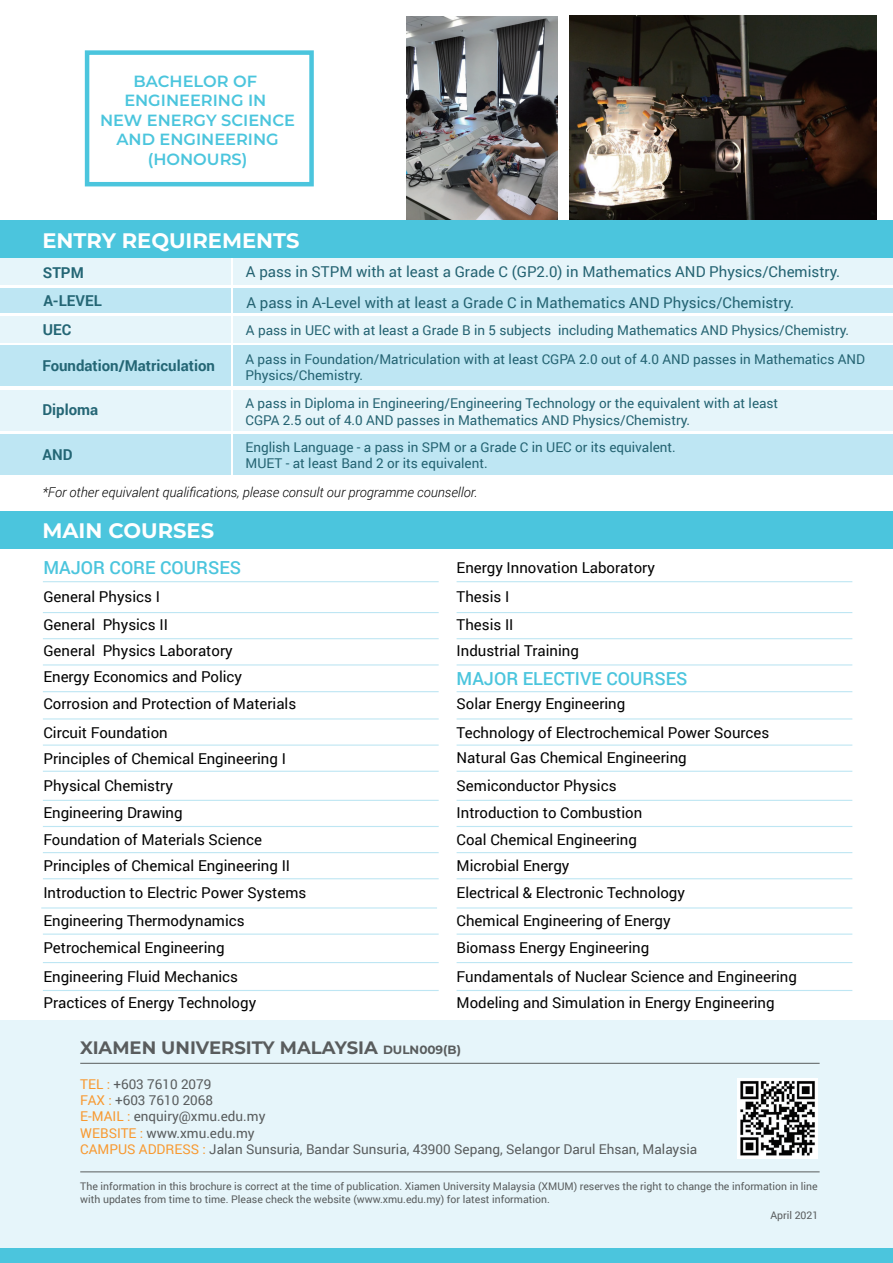
<style>
.page{position:relative;width:893px;height:1263px;background:#fff}
.page>*{position:absolute;margin:0;border:0;box-sizing:border-box;transform-origin:0 0}
.t1{font:700 21px "Montserrat";color:#fff}
.t2{font:500 18px "Roboto";color:#4bc5dd}
.t3{font:700 18px "Montserrat";color:#595c5d}
.t4{font:600 16.2px/19.5px "Montserrat";color:#4bc5dd;text-align:center}
.t5{font:15px/27.5px "Roboto";color:#030303}
.t6{font:15px "Roboto";color:#246372}
.t7{font:700 15px "Roboto";color:#246675}
.t8{font:13.5px/16.2px "Roboto";color:#246372}
.t9{font:13.5px/16.2px "Roboto";color:#595c5d}
.t10{font:italic 300 13.5px "Roboto";color:#030303}
.t11{font:10.5px/12.6px "Roboto";color:#595c5d}
.s1{font-size:12px}
.s2{color:#f89930}
</style>
<div class="page">
<div style="left:0;top:220px;width:893px;height:38px;background:#4bc5dd"></div>
<div style="left:0;top:258px;width:231px;height:27px;background:#e6f5fa"></div>
<div style="left:233px;top:258px;width:660px;height:27px;background:#e6f5fa"></div>
<div style="left:233px;top:288px;width:660px;height:25px;background:#bee6f3"></div>
<div style="left:0;top:288px;width:231px;height:25px;background:#bee6f3"></div>
<div style="left:0;top:316px;width:231px;height:26px;background:#e6f5fa"></div>
<div style="left:233px;top:316px;width:660px;height:26px;background:#e6f5fa"></div>
<div style="left:0;top:345px;width:231px;height:41px;background:#bee6f3"></div>
<div style="left:233px;top:345px;width:660px;height:41px;background:#bee6f3"></div>
<div style="left:0;top:434px;width:231px;height:41px;background:#bee6f3"></div>
<div style="left:233px;top:434px;width:660px;height:41px;background:#bee6f3"></div>
<div style="left:0;top:390px;width:231px;height:41px;background:#e6f5fa"></div>
<div style="left:233px;top:390px;width:660px;height:41px;background:#e6f5fa"></div>
<div style="left:0;top:1021px;width:893px;height:242px;background:#e6f5fa"></div>
<div style="left:0;top:1248px;width:893px;height:15px;background:#4bc5dd"></div>
<hr style="left:80px;top:1063px;width:740px;height:1px;background:#595c5d">
<hr style="left:80px;top:1171px;width:740px;height:1px;background:#595c5d">
<img style="left:737px;top:1078px;width:80px;height:81px">
<hr style="left:43px;top:581px;width:396px;height:1px;background:#bee6f3">
<hr style="left:457px;top:581px;width:395px;height:1px;background:#bee6f3">
<hr style="left:43px;top:638px;width:396px;height:1px;background:#bee6f3">
<hr style="left:43px;top:612px;width:396px;height:1px;background:#bee6f3">
<hr style="left:43px;top:664px;width:396px;height:1px;background:#bee6f3">
<hr style="left:43px;top:691px;width:396px;height:1px;background:#bee6f3">
<hr style="left:43px;top:718px;width:396px;height:1px;background:#bee6f3">
<hr style="left:43px;top:744px;width:396px;height:2px;background:#bee6f3">
<hr style="left:43px;top:771px;width:396px;height:1px;background:#bee6f3">
<hr style="left:43px;top:800px;width:396px;height:1px;background:#bee6f3">
<hr style="left:43px;top:826px;width:396px;height:1px;background:#bee6f3">
<hr style="left:43px;top:852px;width:396px;height:1px;background:#bee6f3">
<hr style="left:43px;top:878px;width:396px;height:1px;background:#bee6f3">
<hr style="left:41px;top:907px;width:396px;height:1px;background:#bee6f3">
<hr style="left:43px;top:933px;width:396px;height:2px;background:#bee6f3">
<hr style="left:43px;top:962px;width:396px;height:1px;background:#bee6f3">
<hr style="left:43px;top:990px;width:396px;height:1px;background:#bee6f3">
<hr style="left:457px;top:612px;width:395px;height:1px;background:#bee6f3">
<hr style="left:457px;top:638px;width:395px;height:1px;background:#bee6f3">
<hr style="left:457px;top:664px;width:395px;height:1px;background:#bee6f3">
<hr style="left:457px;top:691px;width:395px;height:1px;background:#bee6f3">
<hr style="left:457px;top:718px;width:395px;height:1px;background:#bee6f3">
<hr style="left:457px;top:744px;width:395px;height:2px;background:#bee6f3">
<hr style="left:457px;top:771px;width:395px;height:1px;background:#bee6f3">
<hr style="left:457px;top:800px;width:395px;height:1px;background:#bee6f3">
<hr style="left:457px;top:826px;width:395px;height:1px;background:#bee6f3">
<hr style="left:457px;top:852px;width:395px;height:1px;background:#bee6f3">
<hr style="left:457px;top:878px;width:395px;height:1px;background:#bee6f3">
<hr style="left:457px;top:907px;width:395px;height:1px;background:#bee6f3">
<hr style="left:457px;top:933px;width:395px;height:2px;background:#bee6f3">
<hr style="left:457px;top:962px;width:395px;height:1px;background:#bee6f3">
<hr style="left:457px;top:990px;width:395px;height:1px;background:#bee6f3">
<div style="left:0;top:511px;width:893px;height:37px;background:#4bc5dd"></div>
<div style="left:85px;top:50px;width:229px;height:136px;border:4px solid #4bc5dd"></div>
<img style="left:406px;top:17px;width:152px;height:203px">
<img style="left:570px;top:16px;width:306px;height:204px">
<p class="t4" style="left:100px;top:71px;width:197px">BACHELOR OF<br>ENGINEERING IN<br>NEW ENERGY SCIENCE<br>AND ENGINEERING (HONOURS)</p>
<h1 class="t1" style="left:42px;top:225px;width:258px">ENTRY REQUIREMENTS</h1>
<p class="t7" style="left:43px;top:262px;width:42px">STPM</p>
<p class="t6" style="left:246px;top:261px;width:596px">A pass in STPM with at least a Grade C (GP2.0) in Mathematics AND Physics/Chemistry.</p>
<p class="t7" style="left:43px;top:290px;width:60px">A-LEVEL</p>
<p class="t6" style="left:246px;top:292px;width:549px">A pass in A-Level with at least a Grade C in Mathematics AND Physics/Chemistry.</p>
<p class="t7" style="left:43px;top:319px;width:30px">UEC</p>
<p class="t8" style="left:245px;top:316px;width:621px;line-height:28.5px">A pass in UEC with at least a Grade B in 5 subjects including Mathematics AND Physics/Chemistry.<br>A pass in Foundation/Matriculation with at least CGPA 2.0 out of 4.0 AND passes in Mathematics AND</p>
<p class="t8" style="left:245px;top:366px;width:119px">Physics/Chemistry.</p>
<p class="t7" style="left:42px;top:355px;width:174px">Foundation/Matriculation</p>
<p class="t7" style="left:42px;top:399px;width:57px">Diploma</p>
<p class="t7" style="left:42px;top:444px;width:32px">AND</p>
<p class="t8" style="left:245px;top:395px;width:534px">A pass in Diploma in Engineering/Engineering Technology or the equivalent with at least<br>CGPA 2.5 out of 4.0 AND passes in Mathematics AND Physics/Chemistry.</p>
<p class="t8" style="left:245px;top:439px;width:432px">English Language - a pass in SPM or a Grade C in UEC or its equivalent.<br>MUET - at least Band 2 or its equivalent.</p>
<p class="t10" style="left:42px;top:483px;width:436px">*For other equivalent qualifications, please consult our programme counsellor.</p>
<h1 class="t1" style="left:42px;top:516px;width:173px">MAIN COURSES</h1>
<p class="t2" style="left:43px;top:555px;width:199px">MAJOR CORE COURSES</p>
<p class="t5" style="left:43px;top:583px;width:118px">General Physics I</p>
<p class="t5" style="left:43px;top:611px;width:254px;line-height:26.4px">General Physics II<br>General Physics Laboratory<br>Energy Economics and Policy<br>Corrosion and Protection of Materials</p>
<p class="t5" style="left:43px;top:718px;width:244px;line-height:26.8px">Circuit Foundation<br>Principles of Chemical Engineering I<br>Physical Chemistry<br>Engineering Drawing<br>Foundation of Materials Science</p>
<p class="t5" style="left:43px;top:852px;width:264px;line-height:26.7px">Principles of Chemical Engineering II<br>Introduction to Electric Power Systems</p>
<p class="t5" style="left:43px;top:906px;width:203px">Engineering Thermodynamics<br>Petrochemical Engineering</p>
<p class="t5" style="left:43px;top:963px;width:214px;line-height:26.2px">Engineering Fluid Mechanics<br>Practices of Energy Technology</p>
<p class="t5" style="left:457px;top:554px;width:200px">Energy Innovation Laboratory<br>Thesis I<br>Thesis II<br>Industrial Training</p>
<p class="t2" style="left:457px;top:666px;width:232px">MAJOR ELECTIVE COURSES</p>
<p class="t5" style="left:457px;top:689px;width:314px;line-height:28.8px">Solar Energy Engineering<br>Technology of Electrochemical Power Sources</p>
<p class="t5" style="left:457px;top:743px;width:232px">Natural Gas Chemical Engineering<br>Semiconductor Physics<br>Introduction to Combustion<br>Coal Chemical Engineering</p>
<p class="t5" style="left:457px;top:852px;width:230px;line-height:26.7px">Microbial Energy<br>Electrical &amp; Electronic Technology</p>
<p class="t5" style="left:457px;top:906px;width:215px">Chemical Engineering of Energy<br>Biomass Energy Engineering</p>
<p class="t5" style="left:457px;top:963px;width:342px;line-height:26.2px">Fundamentals of Nuclear Science and Engineering<br>Modeling and Simulation in Energy Engineering</p>
<p class="t3" style="left:80px;top:1035px;width:382px">XIAMEN UNIVERSITY MALAYSIA <span class="s1">DULN009(B)</span></p>
<p class="t9" style="left:80px;top:1075px;width:619px"><span class="s2">TEL :</span> +603 7610 2079<br><span class="s2">FAX :</span> +603 7610 2068<br><span class="s2">E-MAIL :</span> enquiry@xmu.edu.my<br><span class="s2">WEBSITE :</span> www.xmu.edu.my<br><span class="s2">CAMPUS ADDRESS :</span> Jalan Sunsuria, Bandar Sunsuria, 43900 Sepang, Selangor Darul Ehsan, Malaysia</p>
<p class="t11" style="left:80px;top:1180px;width:739px">The information in this brochure is correct at the time of publication. Xiamen University Malaysia (XMUM) reserves the right to change the information in line with updates from time to time. Please check the website (www.xmu.edu.my) for latest information.</p>
<p class="t11" style="left:770px;top:1208px;width:49px">April 2021</p>
</div>
